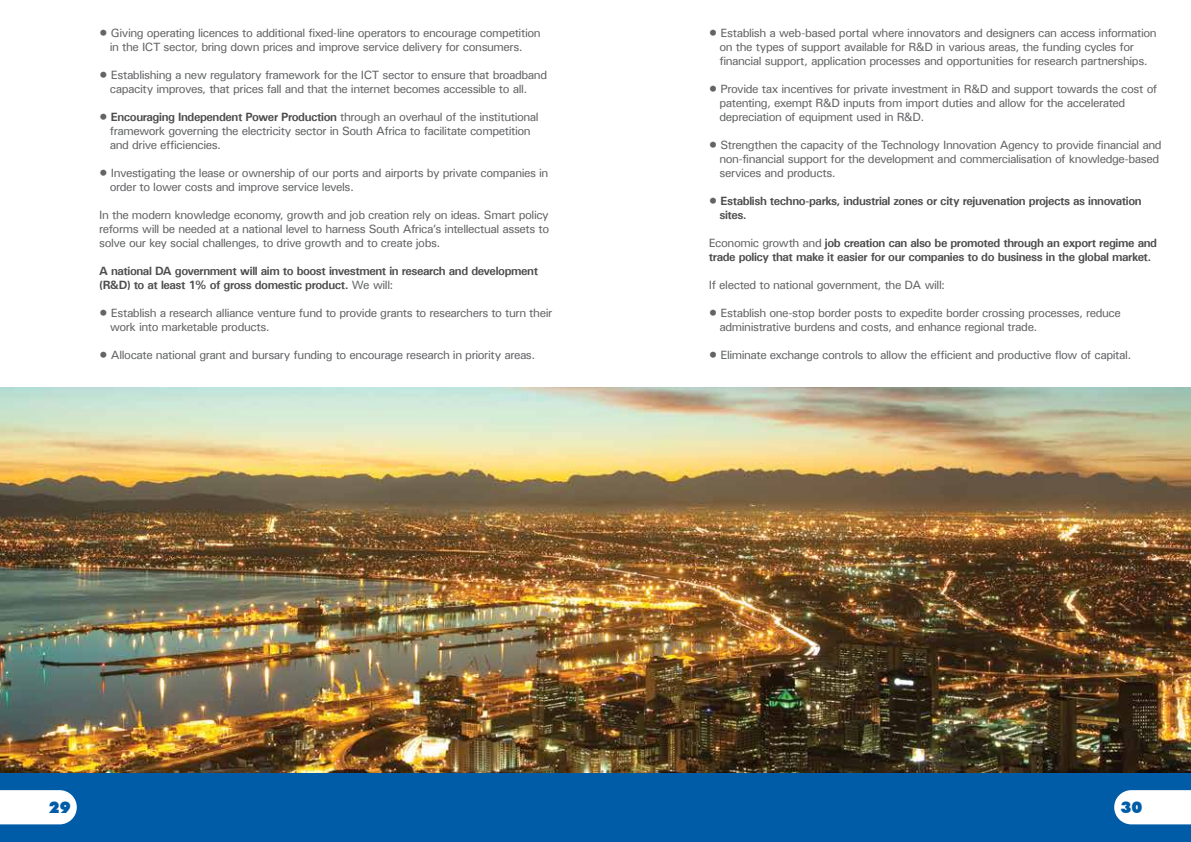
<style>
.page{position:relative;width:1191px;height:842px;background:#fff}
.page>*{position:absolute;margin:0;border:0;box-sizing:border-box;transform-origin:0 0}
.t1{font:900 16px "Futura BT";color:#005ca6}
.t2{font:12px/14px "Univers ATT";letter-spacing:-.04em;color:#636466}
.t3{font:700 12px/14px "Univers ATT";letter-spacing:-.035em;color:#4d4d4f}
.s1{font-weight:700;color:#4d4d4f}
.s2{font-weight:400;color:#636466}
</style>
<div class="page">
<div style="left:0;top:772px;width:1191px;height:70px;background:#005ca6"></div>
<svg style="left:1114px;top:790px;width:77px;height:34px;background:#f1f6fa"></svg>
<svg style="left:0;top:790px;width:77px;height:34px;background:#f1f6fa"></svg>
<img style="left:0;top:388px;width:1191px;height:384px">
<p class="t2" style="left:110px;top:25px;width:432px;text-indent:-11px">• Giving operating licences to additional fixed-line operators to encourage competition in the ICT sector, bring down prices and improve service delivery for consumers.</p>
<p class="t2" style="left:110px;top:67px;width:439px;text-indent:-11px">• Establishing a new regulatory framework for the ICT sector to ensure that broadband capacity improves, that prices fall and that the internet becomes accessible to all.</p>
<p class="t2" style="left:110px;top:109px;width:430px;text-indent:-11px">• <span class="s1">Encouraging Independent Power Production</span> through an overhaul of the institutional framework governing the electricity sector in South Africa to facilitate competition and drive efficiencies.</p>
<p class="t2" style="left:110px;top:165px;width:440px;text-indent:-11px">• Investigating the lease or ownership of our ports and airports by private companies in order to lower costs and improve service levels.</p>
<p class="t2" style="left:99px;top:207px;width:451px;text-align:justify">In the modern knowledge economy, growth and job creation rely on ideas. Smart policy reforms will be needed at a national level to harness South Africa’s intellectual assets to solve our key social challenges, to drive growth and to create jobs.</p>
<p class="t3" style="left:99px;top:263px;width:440px">A national DA government will aim to boost investment in research and development (R&amp;D) to at least 1% of gross domestic product. <span class="s2">We will:</span></p>
<p class="t2" style="left:110px;top:305px;width:444px;text-indent:-11px">• Establish a research alliance venture fund to provide grants to researchers to turn their work into marketable products.</p>
<p class="t2" style="left:99px;top:347px;width:438px">• Allocate national grant and bursary funding to encourage research in priority areas.</p>
<p class="t2" style="left:719px;top:25px;width:439px;text-indent:-11px">• Establish a web-based portal where innovators and designers can access information on the types of support available for R&amp;D in various areas, the funding cycles for financial support, application processes and opportunities for research partnerships.</p>
<p class="t2" style="left:719px;top:81px;width:439px;text-indent:-11px">• Provide tax incentives for private investment in R&amp;D and support towards the cost of patenting, exempt R&amp;D inputs from import duties and allow for the accelerated depreciation of equipment used in R&amp;D.</p>
<p class="t2" style="left:719px;top:137px;width:444px;text-indent:-11px">• Strengthen the capacity of the Technology Innovation Agency to provide financial and non-financial support for the development and commercialisation of knowledge-based services and products.</p>
<p class="t3" style="left:719px;top:193px;width:424px;text-indent:-11px"><span class="s2">•</span> Establish techno-parks, industrial zones or city rejuvenation projects as innovation sites.</p>
<p class="t3" style="left:709px;top:235px;width:450px"><span class="s2">Economic growth and</span> job creation can also be promoted through an export regime and trade policy that make it easier for our companies to do business in the global market.</p>
<p class="t2" style="left:709px;top:277px;width:238px">If elected to national government, the DA will:</p>
<p class="t2" style="left:719px;top:305px;width:403px;text-indent:-11px">• Establish one-stop border posts to expedite border crossing processes, reduce administrative burdens and costs, and enhance regional trade.</p>
<p class="t2" style="left:709px;top:347px;width:424px">• Eliminate exchange controls to allow the efficient and productive flow of capital.</p>
<h1 class="t1" style="left:49px;top:798px;width:23px">29</h1>
<h1 class="t1" style="left:1120px;top:798px;width:23px">30</h1>
</div>
